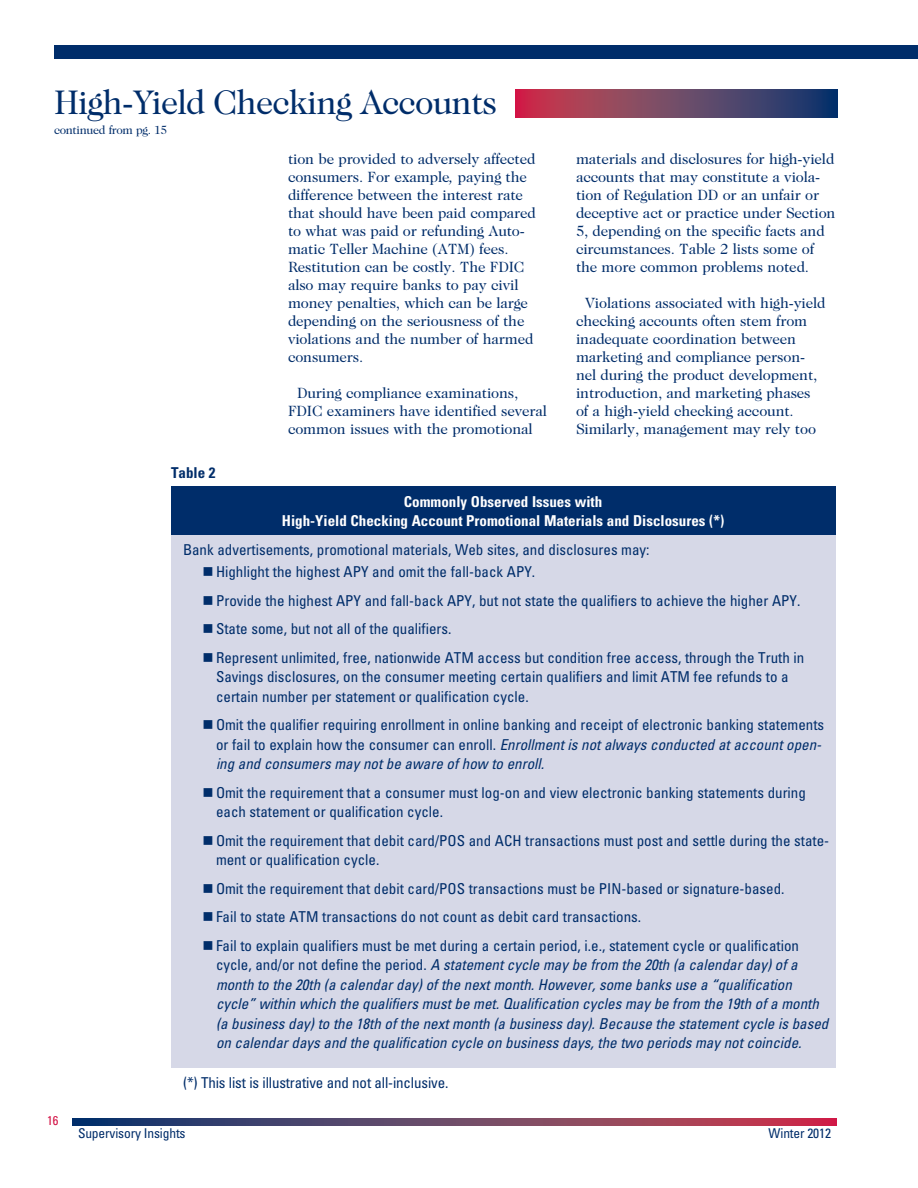
<style>
.page{position:relative;width:918px;height:1188px;background:#fff}
.page>*{position:absolute;margin:0;border:0;box-sizing:border-box;transform-origin:0 0}
.HeadA{font:34.5px "Caslon 224 Std";letter-spacing:-.025em;color:#002d6a}
.TableText_NoRule{font:condensed 15px/19.5px "Univers LT Std";color:#002d6a}
.Body{font:15px/18px "Caslon 224 Std";letter-spacing:-.01em;color:#002d6a}
.t1{font:italic condensed 15px/19.5px "Univers LT Std";color:#002d6a}
.TableText_NoRule-2{font:700 condensed 15px "Univers LT Std";color:#fff}
.Body-2{font:condensed 15px "Univers LT Std";letter-spacing:-.01em;color:#002d6a}
.bullet_Table_inset{font:700 condensed 15px "Univers LT Std";color:#002d6a}
.t2{font:condensed 13.5px "Univers LT Std";letter-spacing:-.01em;color:#002d6a}
.t3{font:condensed 12.75px "Univers LT Std";color:#d31245}
.t4{font:12px "Caslon 224 Std";letter-spacing:-.025em;color:#002d6a}
.s1{font-style:italic}
.s2{font-style:normal}
</style>
<div class="page">
<div style="left:54px;top:45px;width:864px;height:13px;background:#002d6a"></div>
<svg style="left:72px;top:1119px;width:765px;height:6px;background:#6e4162"></svg>
<div style="left:171px;top:487px;width:664px;height:48px;background:#002d6a"></div>
<div style="left:171px;top:535px;width:664px;height:533px;background:#d6d8e7"></div>
<svg style="left:515px;top:89px;width:323px;height:28px;background:#704062"></svg>
<p class="HeadA" style="left:54px;top:83px;width:445px">High-Yield Checking Accounts</p>
<p class="t4" style="left:54px;top:123px;width:115px">continued from pg. 15</p>
<p class="bullet_Table_inset" style="left:171px;top:463px;width:46px">Table 2</p>
<p class="Body" style="left:288px;top:150px;width:249px">tion be provided to adversely affected consumers. For example<span class="s1">,</span> paying the difference between the interest rate that should have been paid compared to what was paid or refunding Auto&shy;matic Teller Machine (ATM) fees.<br>Restitution can be costly. The FDIC also may require banks to pay civil money penalties, which can be large depending on the seriousness of the violations and the number of harmed consumers.</p>
<p class="Body" style="left:288px;top:384px;width:260px;text-indent:9px">During compliance examinations,<br>FDIC examiners have identified several common issues with the promotional</p>
<p class="Body" style="left:576px;top:150px;width:261px">materials and disclosures for high-yield accounts that may constitute a viola&shy;tion of Regulation DD or an unfair or deceptive act or practice under Section 5, depending on the specific facts and circumstances. Table 2 lists some of the more common problems noted.</p>
<p class="Body" style="left:576px;top:294px;width:251px;text-indent:9px">Violations associated with high-yield checking accounts often stem from inadequate coordination between marketing and compliance person&shy;nel during the product development, introduction, and marketing phases of a high-yield checking account.<br>Similarly, management may rely too</p>
<p class="t3" style="left:47px;top:1113px;width:13px">16</p>
<p class="TableText_NoRule-2" style="left:404px;top:492px;width:200px">Commonly Observed Issues with</p>
<p class="TableText_NoRule-2" style="left:282px;top:512px;width:444px">High-Yield Checking Account Promotional Materials and Disclosures (*)</p>
<p class="TableText_NoRule" style="left:183px;top:540px;width:468px">Bank advertisements, promotional materials, Web sites, and disclosures may:</p>
<p class="TableText_NoRule" style="left:216px;top:562px;width:321px">Highlight the highest APY and omit the fall-back APY.</p>
<p class="TableText_NoRule" style="left:216px;top:591px;width:586px">Provide the highest APY and fall-back APY, but not state the qualifiers to achieve the higher APY.</p>
<p class="TableText_NoRule" style="left:216px;top:619px;width:237px">State some, but not all of the qualifiers.</p>
<p class="TableText_NoRule" style="left:216px;top:648px;width:590px">Represent unlimited, free, nationwide ATM access but condition free access, through the Truth in<br>Savings disclosures, on the consumer meeting certain qualifiers and limit ATM fee refunds to a certain number per statement or qualification cycle.</p>
<p class="TableText_NoRule" style="left:216px;top:715px;width:610px">Omit the qualifier requiring enrollment in online banking and receipt of electronic banking statements or fail to explain how the consumer can enroll. <span class="s1">Enrollment is not always conducted at account open&shy;ing and consumers may not be aware of how to enroll.</span></p>
<p class="TableText_NoRule" style="left:216px;top:783px;width:591px">Omit the requirement that a consumer must log-on and view electronic banking statements during each statement or qualification cycle.</p>
<p class="TableText_NoRule" style="left:216px;top:831px;width:615px">Omit the requirement that debit card/POS and ACH transactions must post and settle during the state&shy;ment or qualification cycle.</p>
<p class="TableText_NoRule" style="left:216px;top:879px;width:570px">Omit the requirement that debit card/POS transactions must be PIN-based or signature-based.</p>
<p class="TableText_NoRule" style="left:216px;top:907px;width:427px">Fail to state ATM transactions do not count as debit card transactions.</p>
<p class="t1" style="left:216px;top:936px;width:614px"><span class="s2">Fail to explain qualifiers must be met during a certain period, i.e., statement cycle or qualification cycle, and/or not define the period.</span> A statement cycle may be from the 20th (a calendar day) of a month to the 20th (a calendar day) of the next month. However, some banks use a “qualification cycle” within which the qualifiers must be met. Qualification cycles may be from the 19th of a month (a business day) to the 18th of the next month (a business day). Because the statement cycle is based on calendar days and the qualification cycle on business days, the two periods may not coincide.</p>
<p class="Body-2" style="left:183px;top:1073px;width:267px">(*) This list is illustrative and not all-inclusive.</p>
<p class="t2" style="left:78px;top:1124px;width:109px">Supervisory Insights</p>
<p class="t2" style="left:769px;top:1124px;width:64px">Winter 2012</p>
</div>
